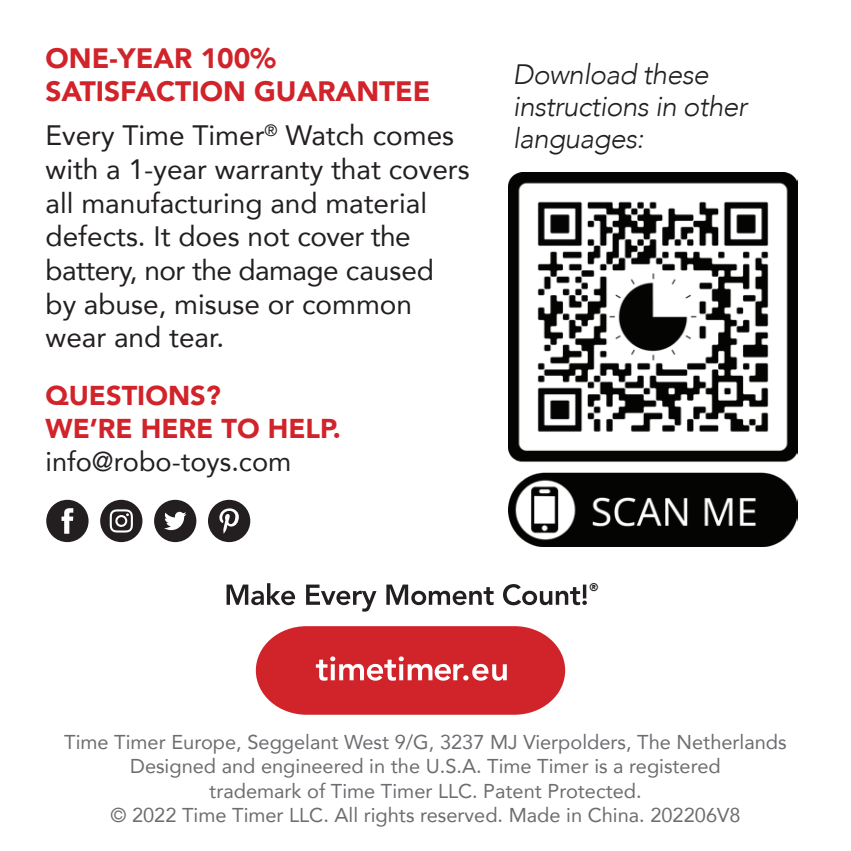
<style>
.page{position:relative;width:851px;height:851px;background:#fff}
.page>*{position:absolute;margin:0;border:0;box-sizing:border-box;transform-origin:0 0}
.t1{font:28px/33.6px "Avenir";color:#231f20}
.t2{font:italic 300 28px/32px "Avenir";letter-spacing:-.02em;color:#231f20}
.t3{font:900 28px/33.6px "Avenir";color:#d1232a}
.t4{font:900 27.2px/32.8px "Avenir";color:#d1232a}
.t5{font:27.2px "Avenir";color:#231f20}
.t6{font:20px/24px "Avenir";color:#6c6d70;text-align:center}
.t7{font:800 11.2px "Avenir";color:#231f20}
</style>
<div class="page">
<svg style="left:256px;top:626px;width:309px;height:88px;background:#d63f45"></svg>
<svg style="left:226px;top:583px;width:69px;height:22px"></svg>
<svg style="left:306px;top:584px;width:70px;height:27px"></svg>
<svg style="left:386px;top:584px;width:107px;height:21px"></svg>
<svg style="left:503px;top:584px;width:83px;height:21px"></svg>
<svg style="left:582px;top:584px;width:4px;height:14px"></svg>
<div style="left:46px;top:499px;width:42px;height:43px;background:#231f20;border-radius:50%"></div>
<svg style="left:61px;top:508px;width:12px;height:25px"></svg>
<div style="left:100px;top:499px;width:42px;height:43px;background:#231f20;border-radius:50%"></div>
<svg style="left:110px;top:509px;width:23px;height:23px"></svg>
<div style="left:208px;top:499px;width:42px;height:43px;background:#231f20;border-radius:50%"></div>
<svg style="left:219px;top:508px;width:20px;height:25px"></svg>
<div style="left:154px;top:499px;width:42px;height:43px;background:#231f20;border-radius:50%"></div>
<svg style="left:164px;top:511px;width:22px;height:19px"></svg>
<img style="left:509px;top:172px;width:288px;height:374px">
<h1 class="t3" style="left:46px;top:40px;width:386px">ONE-YEAR 100%<br>SATISFACTION GUARANTEE</h1>
<h1 class="t1" style="left:46px;top:118px;width:425px">Every Time Timer<sup>®</sup> Watch comes with a 1-year warranty that covers all manufacturing and material defects. It does not cover the battery, nor the damage caused by abuse, misuse or common wear and tear.</h1>
<h2 class="t4" style="left:46px;top:379px;width:297px">QUESTIONS?<br>WE’RE HERE TO HELP.</h2>
<h2 class="t5" style="left:46px;top:439px;width:247px">info@robo-toys.com</h2>
<h1 class="t2" style="left:513px;top:59px;width:236px">Download these instructions in other languages:</h1>
<p class="t7" style="left:589px;top:578px;width:10px">®</p>
<p class="t6" style="left:64px;top:729px;width:723px">Time Timer Europe, Seggelant West 9/G, 3237 MJ Vierpolders, The Netherlands Designed and engineered in the U.S.A. Time Timer is a registered<br>trademark of Time Timer LLC. Patent Protected.<br>© 2022 Time Timer LLC. All rights reserved. Made in China. 202206V8</p>
</div>
